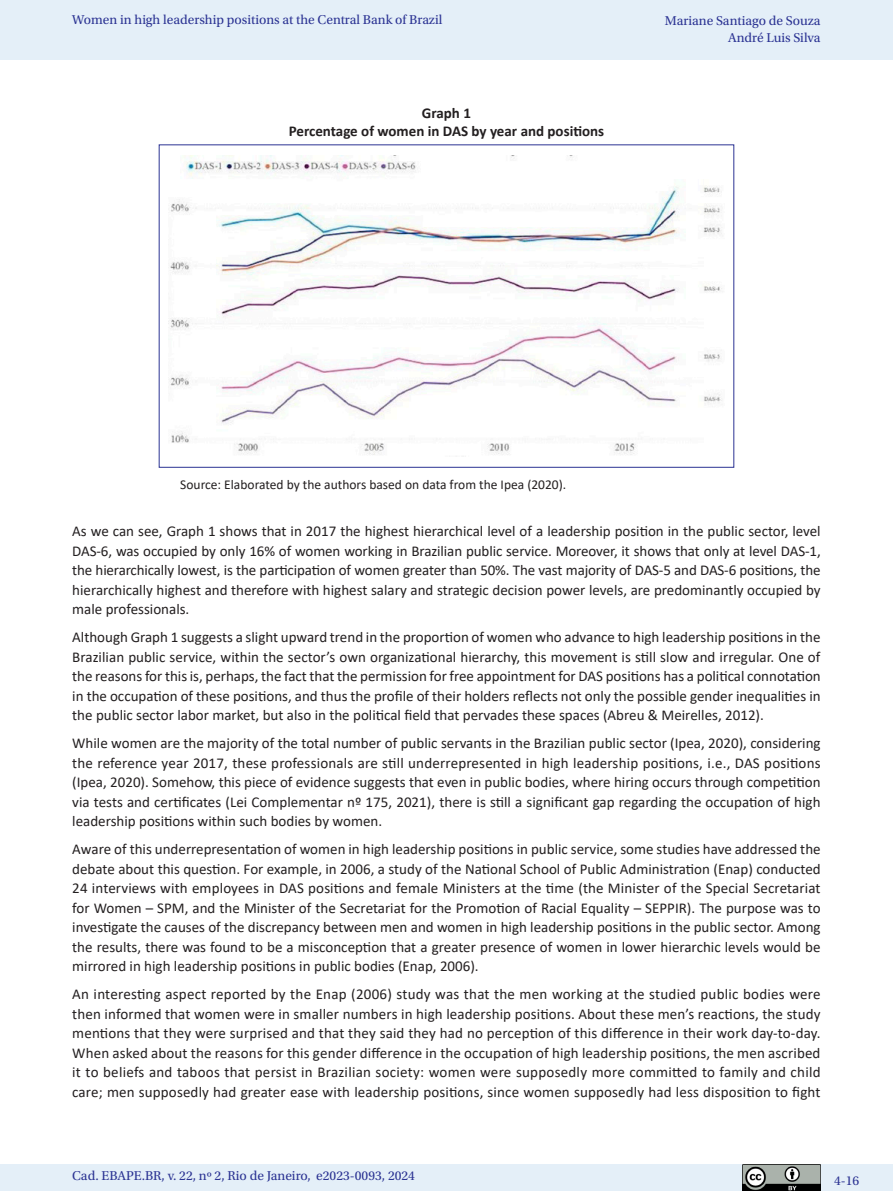
<style>
.page{position:relative;width:893px;height:1191px;background:#fff}
.page>*{position:absolute;margin:0;border:0;box-sizing:border-box;transform-origin:0 0}
._06_0_texto{font:15px/19.5px "Calibri";color:#231f20;text-align:justify}
._08_2_tabela_titulo{font:700 15px/18px "Calibri";color:#231f20;text-align:center}
.t1{font:13.5px/16.5px "Utopia Std";color:#2b3393;text-align:right}
._00__fonte_legenda_figura{font:13.5px "Calibri";color:#231f20}
</style>
<div class="page">
<div style="left:0;top:0;width:893px;height:60px;background:#e4eff8"></div>
<div style="left:0;top:1164px;width:893px;height:27px;background:#e4eff8"></div>
<img style="left:743px;top:1164px;width:78px;height:27px">
<img style="left:169px;top:155px;width:553px;height:300px">
<p class="t1" style="left:72px;top:11px;width:372px">Women in high leadership positions at the Central Bank of Brazil</p>
<p class="_08_2_tabela_titulo" style="left:289px;top:103px;width:317px">Graph 1<br>Percentage of women in DAS by year and positions</p>
<p class="t1" style="left:665px;top:13px;width:157px">Mariane Santiago de Souza<br>André Luis Silva</p>
<p class="_00__fonte_legenda_figura" style="left:180px;top:475px;width:387px">Source: Elaborated by the authors based on data from the Ipea (2020).</p>
<p class="_06_0_texto" style="left:72px;top:521px;width:750px">As we can see, Graph 1 shows that in 2017 the highest hierarchical level of a leadership position in the public sector, level DAS-6, was occupied by only 16% of women working in Brazilian public service. Moreover, it shows that only at level DAS-1, the hierarchically lowest, is the participation of women greater than 50%. The vast majority of DAS-5 and DAS-6 positions, the hierarchically highest and therefore with highest salary and strategic decision power levels, are predominantly occupied by male professionals.</p>
<p class="_06_0_texto" style="left:72px;top:627px;width:750px">Although Graph 1 suggests a slight upward trend in the proportion of women who advance to high leadership positions in the Brazilian public service, within the sector’s own organizational hierarchy, this movement is still slow and irregular. One of the reasons for this is, perhaps, the fact that the permission for free appointment for DAS positions has a political connotation in the occupation of these positions, and thus the profile of their holders reflects not only the possible gender inequalities in the public sector labor market, but also in the political field that pervades these spaces (Abreu &amp; Meirelles, 2012).</p>
<p class="_06_0_texto" style="left:72px;top:733px;width:750px">While women are the majority of the total number of public servants in the Brazilian public sector (Ipea, 2020), considering the reference year 2017, these professionals are still underrepresented in high leadership positions, i.e., DAS positions (Ipea, 2020). Somehow, this piece of evidence suggests that even in public bodies, where hiring occurs through competition via tests and certificates (Lei Complementar nº 175, 2021), there is still a significant gap regarding the occupation of high leadership positions within such bodies by women.</p>
<p class="_06_0_texto" style="left:72px;top:839px;width:750px">Aware of this underrepresentation of women in high leadership positions in public service, some studies have addressed the debate about this question. For example, in 2006, a study of the National School of Public Administration (Enap) conducted 24 interviews with employees in DAS positions and female Ministers at the time (the Minister of the Special Secretariat for Women – SPM, and the Minister of the Secretariat for the Promotion of Racial Equality – SEPPIR). The purpose was to investigate the causes of the discrepancy between men and women in high leadership positions in the public sector. Among the results, there was found to be a misconception that a greater presence of women in lower hierarchic levels would be mirrored in high leadership positions in public bodies (Enap, 2006).</p>
<p class="_06_0_texto" style="left:72px;top:984px;width:750px">An interesting aspect reported by the Enap (2006) study was that the men working at the studied public bodies were then informed that women were in smaller numbers in high leadership positions. About these men’s reactions, the study mentions that they were surprised and that they said they had no perception of this difference in their work day-to-day.<br>When asked about the reasons for this gender difference in the occupation of high leadership positions, the men ascribed it to beliefs and taboos that persist in Brazilian society: women were supposedly more committed to family and child care; men supposedly had greater ease with leadership positions, since women supposedly had less disposition to fight</p>
<p class="t1" style="left:72px;top:1167px;width:344px">Cad. EBAPE.BR, v. 22, nº 2, Rio de Janeiro, e2023-0093, 2024</p>
<p class="t1" style="left:834px;top:1172px;width:27px">4-16</p>
</div>
